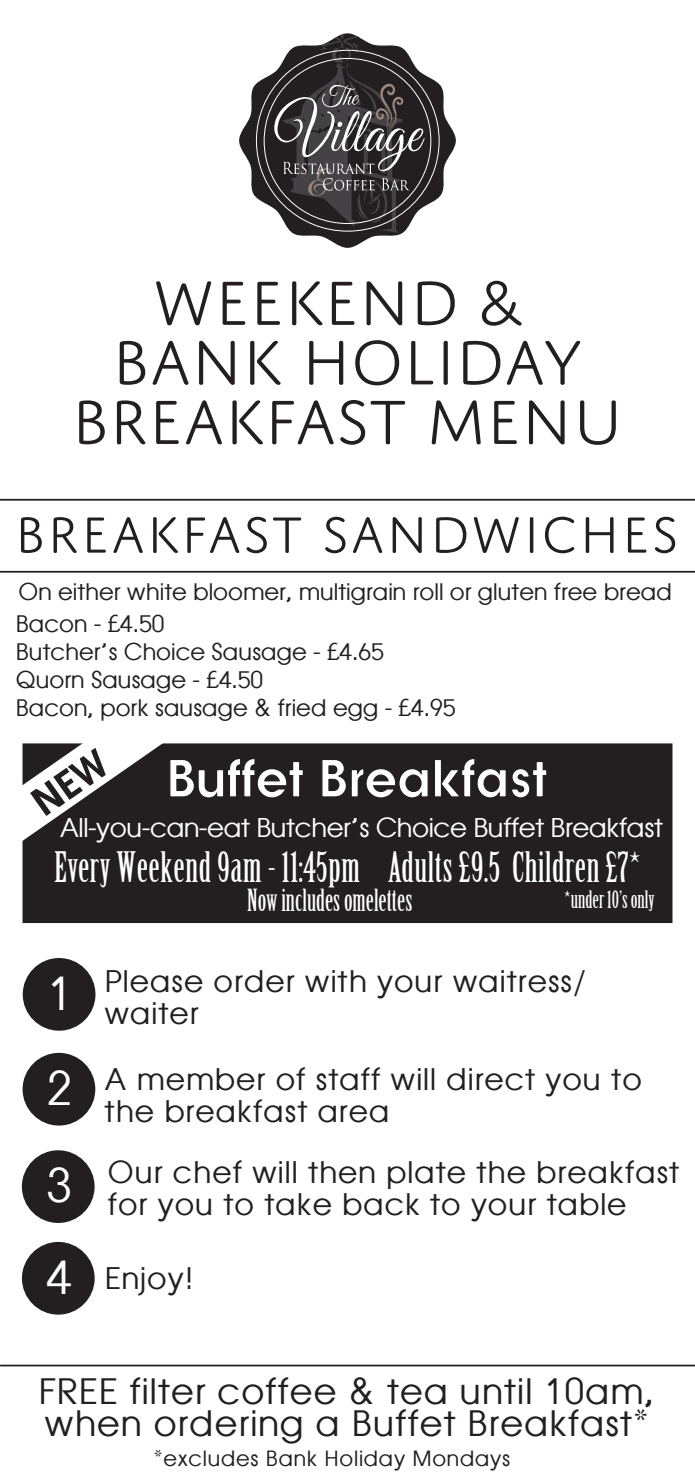
<style>
.page{position:relative;width:695px;height:1474px;background:#fff}
.page>*{position:absolute;margin:0;border:0;box-sizing:border-box;transform-origin:0 0}
.t1{font:300 66.5px/59.5px "Domus Titling";color:#231f20;text-align:center}
.t2{font:300 54.25px "Domus Titling";letter-spacing:.035em;color:#231f20}
.t3{font:600 50.75px "Atlanta";color:#fff}
.t4{font:45.5px "Atlanta";color:#fff}
.t5{font:40.95px "Birch Std";letter-spacing:.015em;color:#fff}
.t6{font:35px/31.5px "Atlanta";letter-spacing:.035em;color:#231f20}
.t7{font:29.75px/31.5px "Atlanta";letter-spacing:.035em;color:#231f20}
.t8{font:29.75px "Birch Std";color:#fff}
.t9{font:25.9px "Atlanta";letter-spacing:-.015em;color:#fff}
.t10{font:23.45px "Birch Std";color:#fff}
.t11{font:22.75px/28px "Atlanta";color:#231f20}
.t12{font:21px "Atlanta";letter-spacing:.035em;color:#231f20}
.s1{font-size:45.5px;color:#fff}
</style>
<div class="page">
<hr style="left:0;top:499px;width:694px;height:1px;background:#231f20">
<hr style="left:0;top:571px;width:694px;height:1px;background:#231f20">
<div style="left:22px;top:743px;width:651px;height:180px;background:#231f20"></div>
<div style="left:320px;top:757px;width:228px;height:42px;background:#231f20"></div>
<div style="left:22px;top:957px;width:74px;height:74px;background:#231f20;border-radius:50%"></div>
<div style="left:21px;top:956px;width:76px;height:76px;border:2px solid #fff;border-radius:50%"></div>
<div style="left:22px;top:1052px;width:74px;height:74px;background:#231f20;border-radius:50%"></div>
<div style="left:21px;top:1051px;width:76px;height:76px;border:2px solid #fff;border-radius:50%"></div>
<div style="left:21px;top:1149px;width:74px;height:74px;background:#231f20;border-radius:50%"></div>
<div style="left:20px;top:1148px;width:76px;height:76px;border:2px solid #fff;border-radius:50%"></div>
<div style="left:21px;top:1240px;width:74px;height:75px;background:#231f20;border-radius:50%"></div>
<div style="left:20px;top:1240px;width:76px;height:76px;border:2px solid #fff;border-radius:50%"></div>
<hr style="left:0;top:1364px;width:694px;height:2px;background:#231f20">
<svg style="left:239px;top:72px;width:217px;height:176px"></svg>
<svg style="left:274px;top:33px;width:150px;height:200px;background:#555253"></svg>
<svg style="left:22px;top:743px;width:282px;height:100px"></svg>
<h1 class="t1" style="left:71px;top:272px;width:553px">WEEKEND &amp;<br>BANK HOLIDAY<br>BREAKFAST MENU</h1>
<h2 class="t2" style="left:15px;top:505px;width:665px">BREAKFAST SANDWICHES</h2>
<p class="t11" style="left:16px;top:574px;width:657px;line-height:32.7px">On either white bloomer, multigrain roll or gluten free bread<br>Bacon - £4.50</p>
<p class="t11" style="left:16px;top:637px;width:441px">Butcher’s Choice Sausage - £4.65<br>Quorn Sausage - £4.50<br>Bacon, pork sausage &amp; fried egg - £4.95</p>
<h3 class="t3" style="left:166px;top:742px;width:382px">Buffet Breakfast</h3>
<p class="t9" style="left:60px;top:809px;width:604px">All-you-can-eat Butcher’s Choice Buffet Breakfast</p>
<h3 class="t5" style="left:54px;top:844px;width:588px">Every Weekend 9am - 11:45pm Adults £9.5 Children £7*</h3>
<p class="t10" style="left:564px;top:886px;width:92px">*under 10’s only</p>
<p class="t8" style="left:247px;top:883px;width:167px">Now includes omelettes</p>
<h3 class="t4" style="left:47px;top:960px;width:27px">1</h3>
<h3 class="t4" style="left:47px;top:1055px;width:27px">2</h3>
<p class="t7" style="left:104px;top:964px;width:483px">Please order with your waitress/ waiter</p>
<p class="t7" style="left:105px;top:1062px;width:538px">A member of staff will direct you to the breakfast area</p>
<p class="t7" style="left:46px;top:1154px;width:634px;text-align:center"><span class="s1">3</span> Our chef will then plate the breakfast for you to take back to your table</p>
<p class="t7" style="left:46px;top:1261px;width:148px"><span class="s1">4</span> Enjoy!</p>
<p class="t6" style="left:38px;top:1373px;width:617px">FREE filter coffee &amp; tea until 10am, when ordering a Buffet Breakfast*</p>
<p class="t12" style="left:154px;top:1443px;width:358px">*excludes Bank Holiday Mondays</p>
</div>
